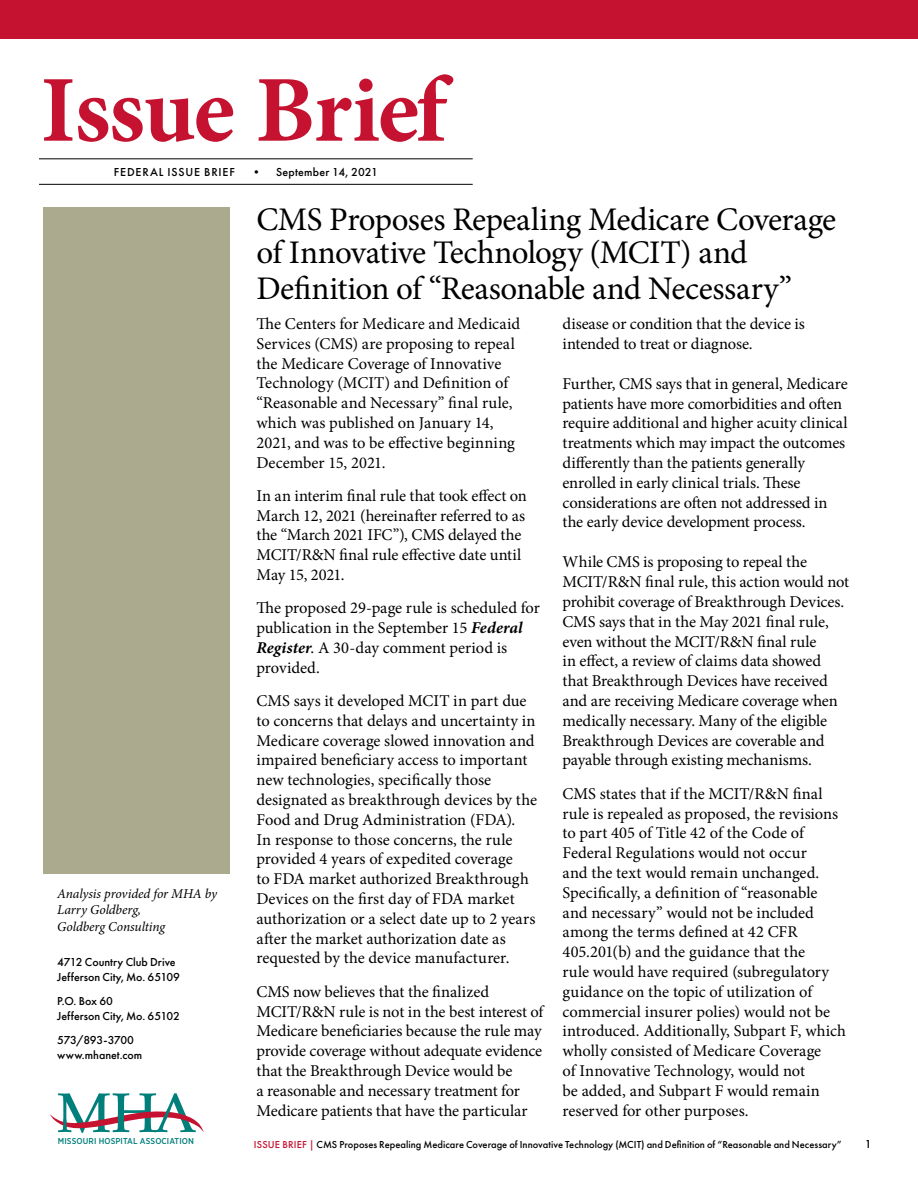
<style>
.page{position:relative;width:918px;height:1188px;background:#fff}
.page>*{position:absolute;margin:0;border:0;box-sizing:border-box;transform-origin:0 0}
.t1{font:700 94.5px "Minion Pro";letter-spacing:-.02em;color:#c41230}
.t2{font:33px/33px "Minion Pro";letter-spacing:-.015em;color:#000}
.t3{font:16.5px/19.8px "Minion Pro";letter-spacing:-.005em;color:#000}
.t4{font:italic 13.5px/16.2px "Minion Pro";letter-spacing:-.005em;color:#000}
.t5{font:500 12px/15px "Futura PT";color:#000}
.t6{font:500 12px "Futura PT";letter-spacing:.07em;color:#000}
.t7{font:500 12px "Futura PT";letter-spacing:.02em;color:#000}
.t8{font:500 10.5px "Futura PT";letter-spacing:.005em;color:#000}
.t9{font:500 8.55px "Gotham Narrow";letter-spacing:.01em;color:#007f7b}
.s1{font-weight:700;font-style:italic}
.s2{color:#c41230}
</style>
<div class="page">
<svg style="left:50px;top:1093px;width:154px;height:40px"></svg>
<div style="left:0;top:0;width:918px;height:39px;background:#c41230"></div>
<hr style="left:39px;top:158px;width:434px;height:1px;background:#000">
<hr style="left:39px;top:184px;width:434px;height:1px;background:#000">
<div style="left:43px;top:207px;width:187px;height:666px;background:#aba98e"></div>
<h1 class="t1" style="left:40px;top:44px;width:408px">Issue Brief</h1>
<p class="t6" style="left:114px;top:165px;width:122px">FEDERAL ISSUE BRIEF</p>
<p class="t7" style="left:250px;top:165px;width:129px">• September 14, 2021</p>
<h2 class="t2" style="left:256px;top:203px;width:581px">CMS Proposes Repealing Medicare Coverage of Innovative Technology (MCIT) and</h2>
<h2 class="t2" style="left:256px;top:272px;width:537px">Definition of “Reasonable and Necessary”</h2>
<p class="t4" style="left:57px;top:886px;width:161px">Analysis provided for MHA by<br>Larry Goldberg,<br>Goldberg Consulting</p>
<p class="t5" style="left:57px;top:954px;width:124px">4712 Country Club Drive<br>Jefferson City, Mo. 65109</p>
<p class="t5" style="left:57px;top:993px;width:124px">P.O. Box 60<br>Jefferson City, Mo. 65102</p>
<p class="t5" style="left:57px;top:1032px;width:86px">573/893-3700 www.mhanet.com</p>
<p class="t3" style="left:256px;top:314px;width:265px">The Centers for Medicare and Medicaid Services (CMS) are proposing to repeal the Medicare Coverage of Innovative Technology (MCIT) and Definition of “Reasonable and Necessary” final rule, which was published on January 14, 2021, and was to be effective beginning December 15, 2021.</p>
<p class="t3" style="left:256px;top:486px;width:272px">In an interim final rule that took effect on March 12, 2021 (hereinafter referred to as the “March 2021 IFC”), CMS delayed the MCIT/R&amp;N final rule effective date until May 15, 2021.</p>
<p class="t3" style="left:256px;top:598px;width:285px">The proposed 29-page rule is scheduled for publication in the September 15 <span class="s1">Federal<br>Register</span>. A 30-day comment period is provided.</p>
<p class="t3" style="left:256px;top:691px;width:282px">CMS says it developed MCIT in part due to concerns that delays and uncertainty in Medicare coverage slowed innovation and impaired beneficiary access to important new technologies, specifically those designated as breakthrough devices by the Food and Drug Administration (FDA).<br>In response to those concerns, the rule provided 4 years of expedited coverage<br>to FDA market authorized Breakthrough Devices on the first day of FDA market authorization or a select date up to 2 years after the market authorization date as requested by the device manufacturer.</p>
<p class="t3" style="left:256px;top:982px;width:288px">CMS now believes that the finalized MCIT/R&amp;N rule is not in the best interest of Medicare beneficiaries because the rule may provide coverage without adequate evidence that the Breakthrough Device would be<br>a reasonable and necessary treatment for Medicare patients that have the particular</p>
<p class="t3" style="left:562px;top:314px;width:244px">disease or condition that the device is intended to treat or diagnose.</p>
<p class="t3" style="left:562px;top:374px;width:287px">Further, CMS says that in general, Medicare patients have more comorbidities and often require additional and higher acuity clinical treatments which may impact the outcomes differently than the patients generally enrolled in early clinical trials. These considerations are often not addressed in the early device development process.</p>
<p class="t3" style="left:562px;top:552px;width:288px">While CMS is proposing to repeal the MCIT/R&amp;N final rule, this action would not prohibit coverage of Breakthrough Devices.<br>CMS says that in the May 2021 final rule, even without the MCIT/R&amp;N final rule<br>in effect, a review of claims data showed that Breakthrough Devices have received and are receiving Medicare coverage when medically necessary. Many of the eligible Breakthrough Devices are coverable and payable through existing mechanisms.</p>
<p class="t3" style="left:562px;top:784px;width:285px">CMS states that if the MCIT/R&amp;N final rule is repealed as proposed, the revisions to part 405 of Title 42 of the Code of Federal Regulations would not occur<br>and the text would remain unchanged.<br>Specifically, a definition of “reasonable and necessary” would not be included among the terms defined at 42 CFR 405.201(b) and the guidance that the<br>rule would have required (subregulatory guidance on the topic of utilization of commercial insurer polies) would not be introduced. Additionally, Subpart F, which wholly consisted of Medicare Coverage<br>of Innovative Technology, would not<br>be added, and Subpart F would remain reserved for other purposes.</p>
<p class="t9" style="left:58px;top:1136px;width:138px">MISSOURI HOSPITAL ASSOCIATION</p>
<p class="t8" style="left:254px;top:1138px;width:589px"><span class="s2">ISSUE BRIEF |</span> CMS Proposes Repealing Medicare Coverage of Innovative Technology (MCIT) and Definition of “Reasonable and Necessary”</p>
<p class="t5" style="left:865px;top:1136px;width:8px">1</p>
</div>
